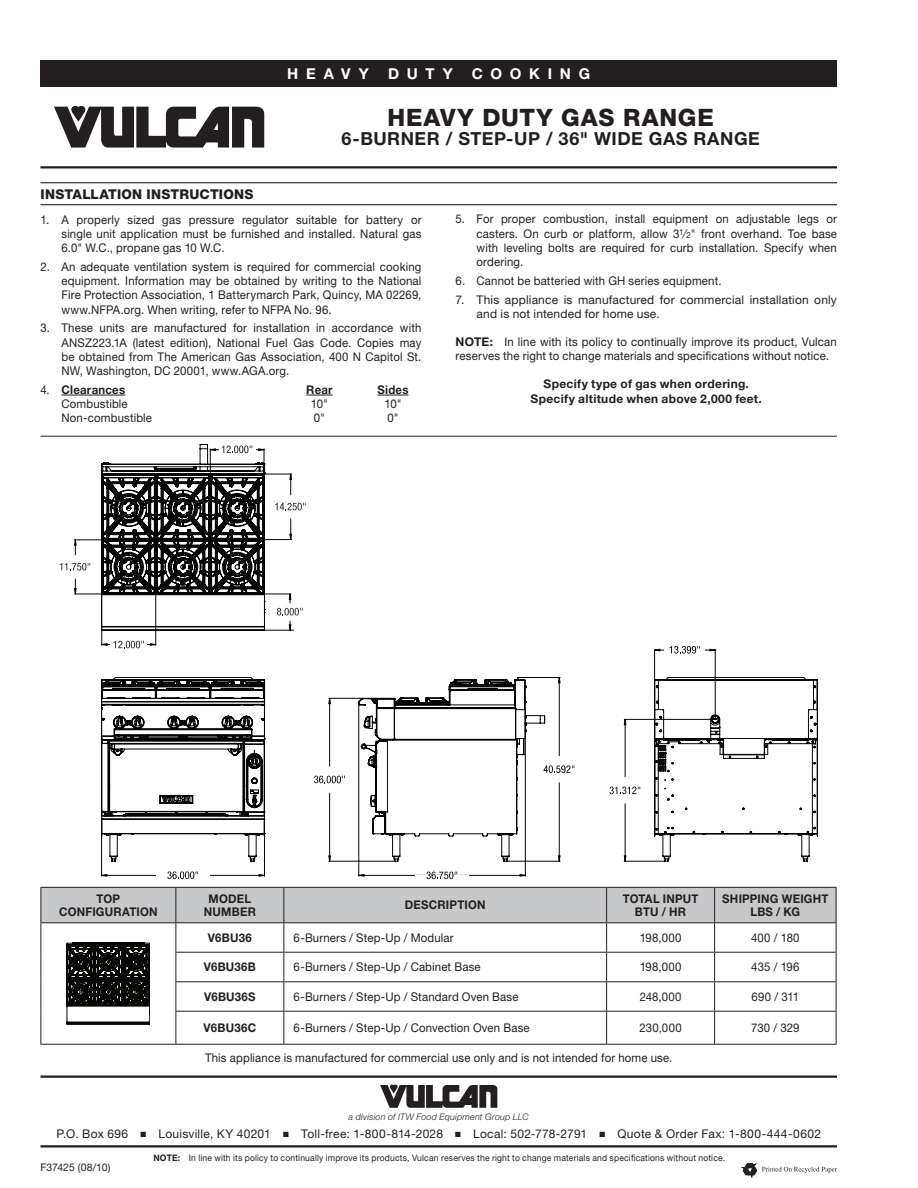
<style>
.page{position:relative;width:918px;height:1188px;background:#fff}
.page>*{position:absolute;margin:0;border:0;box-sizing:border-box;transform-origin:0 0}
.t1{font:800 24px "Helvetica Neue LT Std";letter-spacing:.035em;color:#231f20}
.t2{font:700 18px "Helvetica Neue LT Std";letter-spacing:.03em;color:#231f20}
.t3{font:700 15px "Helvetica Neue LT Std";letter-spacing:.51em;color:#fff}
.t4{font:800 13.5px "Helvetica Neue LT Std";letter-spacing:.015em;color:#231f20}
.t5{font:12px/14.2px "Helvetica Neue LT Std";letter-spacing:.015em;color:#231f20;text-align:justify;scale:.95 1}
.t6{font:12px/14.2px "Helvetica Neue LT Std";letter-spacing:.015em;color:#231f20}
.t7{font:700 12px/12.8px "Helvetica Neue LT Std";letter-spacing:.02em;color:#231f20;text-align:center;scale:.95 1}
.t8{font:700 12px/15px "Helvetica Neue LT Std";letter-spacing:.02em;color:#231f20;text-align:center}
.t9{font:10.5px "Helvetica Neue LT Std";letter-spacing:-.005em;color:#231f20}
.t10{font:9px "Helvetica Neue LT Std";letter-spacing:.02em;color:#231f20;scale:.95 1}
.t11{font:italic 300 9px "Helvetica Neue LT Std";letter-spacing:.02em;color:#231f20}
.s1{font-weight:400}
.s2{font-size:8.4px}
.s3{font-weight:700}
</style>
<div class="page">
<hr style="left:40px;top:1076px;width:797px;height:2px;background:#231f20">
<svg style="left:380px;top:1085px;width:117px;height:23px"></svg>
<hr style="left:40px;top:1145px;width:797px;height:3px;background:#231f20">
<div style="left:40px;top:60px;width:797px;height:27px;background:#231f20"></div>
<svg style="left:54px;top:106px;width:210px;height:42px"></svg>
<hr style="left:40px;top:166px;width:797px;height:2px;background:#231f20">
<svg style="left:742px;top:1163px;width:95px;height:15px"></svg>
<hr style="left:40px;top:182px;width:797px;height:1px;background:#231f20">
<hr style="left:40px;top:204px;width:797px;height:1px;background:#231f20">
<hr style="left:61px;top:395px;width:64px;height:1px;background:#231f20">
<svg style="left:306px;top:395px;width:27px;height:1px"></svg>
<hr style="left:377px;top:395px;width:32px;height:1px;background:#231f20">
<hr style="left:40px;top:436px;width:797px;height:1px;background:#231f20">
<hr style="left:40px;top:1011px;width:1px;height:33px;background:#231f20">
<hr style="left:176px;top:1012px;width:1px;height:32px;background:#231f20">
<hr style="left:284px;top:1012px;width:1px;height:32px;background:#231f20">
<hr style="left:606px;top:1012px;width:1px;height:32px;background:#231f20">
<hr style="left:714px;top:1012px;width:1px;height:32px;background:#231f20">
<hr style="left:836px;top:1012px;width:1px;height:32px;background:#231f20">
<hr style="left:40px;top:1044px;width:136px;height:1px;background:#231f20">
<hr style="left:176px;top:1044px;width:108px;height:1px;background:#231f20">
<hr style="left:284px;top:1044px;width:323px;height:1px;background:#231f20">
<hr style="left:607px;top:1044px;width:108px;height:1px;background:#231f20">
<hr style="left:715px;top:1044px;width:121px;height:1px;background:#231f20">
<svg style="left:40px;top:887px;width:797px;height:137px"></svg>
<svg style="left:60px;top:444px;width:246px;height:204px"></svg>
<hr style="left:101px;top:835px;width:1px;height:41px;background:#050504">
<hr style="left:264px;top:835px;width:1px;height:41px;background:#050504">
<svg style="left:101px;top:677px;width:164px;height:185px"></svg>
<svg style="left:314px;top:776px;width:14px;height:7px"></svg>
<svg style="left:328px;top:697px;width:198px;height:180px"></svg>
<hr style="left:329px;top:793px;width:1px;height:68px;background:#050504">
<hr style="left:329px;top:698px;width:1px;height:68px;background:#050504">
<hr style="left:329px;top:861px;width:65px;height:1px;background:#050504">
<hr style="left:329px;top:698px;width:33px;height:1px;background:#050504">
<hr style="left:359px;top:875px;width:166px;height:1px;background:#050504">
<hr style="left:359px;top:705px;width:1px;height:171px;background:#050504">
<hr style="left:525px;top:739px;width:1px;height:137px;background:#050504">
<svg style="left:358px;top:677px;width:217px;height:185px"></svg>
<svg style="left:101px;top:871px;width:164px;height:8px"></svg>
<hr style="left:415px;top:875px;width:54px;height:1px;background:#fff">
<svg style="left:426px;top:872px;width:31px;height:7px"></svg>
<svg style="left:610px;top:646px;width:208px;height:216px"></svg>
<p class="t3" style="left:287px;top:64px;width:83px">HEAVY</p>
<p class="t3" style="left:388px;top:64px;width:66px">DUTY</p>
<p class="t3" style="left:472px;top:64px;width:120px">COOKING</p>
<h1 class="t1" style="left:388px;top:103px;width:328px">HEAVY DUTY GAS RANGE</h1>
<h2 class="t2" style="left:341px;top:128px;width:420px">6-BURNER / STEP-UP / 36" WIDE GAS RANGE</h2>
<p class="t4" style="left:40px;top:186px;width:214px">INSTALLATION INSTRUCTIONS</p>
<p class="t5" style="left:61px;top:212px;width:380px;text-indent:-21px">1. A properly sized gas pressure regulator suitable for battery or single unit application must be furnished and installed. Natural gas 6.0" W.C., propane gas 10 W.C.</p>
<p class="t5" style="left:61px;top:259px;width:380px;text-indent:-21px">2. An adequate ventilation system is required for commercial cooking equipment. Information may be obtained by writing to the National Fire Protection Association, 1 Batterymarch Park, Quincy, MA 02269, www.NFPA.org. When writing, refer to NFPA No. 96.</p>
<p class="t5" style="left:61px;top:321px;width:380px;text-indent:-21px">3. These units are manufactured for installation in accordance with ANSZ223.1A (latest edition), National Fuel Gas Code. Copies may be obtained from The American Gas Association, 400 N Capitol St.<br>NW, Washington, DC 20001, www.AGA.org.</p>
<p class="t7" style="left:40px;top:383px;width:91px"><span class="s1">4.</span> Clearances</p>
<p class="t7" style="left:306px;top:383px;width:29px">Rear</p>
<p class="t7" style="left:377px;top:383px;width:34px">Sides</p>
<p class="t5" style="left:61px;top:396px;width:71px">Combustible</p>
<p class="t5" style="left:311px;top:396px;width:20px">10"</p>
<p class="t5" style="left:384px;top:396px;width:20px">10"</p>
<p class="t5" style="left:61px;top:411px;width:97px">Non-combustible</p>
<p class="t5" style="left:314px;top:411px;width:13px">0"</p>
<p class="t5" style="left:387px;top:411px;width:13px">0"</p>
<p class="t5" style="left:477px;top:212px;width:381px;text-indent:-21px">5. For proper combustion, install equipment on adjustable legs or casters. On curb or platform, allow 3<sup>1</sup>⁄<span class="s2">2</span>" front overhand. Toe base with leveling bolts are required for curb installation. Specify when ordering.</p>
<p class="t5" style="left:456px;top:273px;width:281px">6. Cannot be batteried with GH series equipment.</p>
<p class="t6" style="left:477px;top:292px;width:362px;text-indent:-21px">7. This appliance is manufactured for commercial installation only and is not intended for home use.</p>
<p class="t5" style="left:456px;top:334px;width:403px"><span class="s3">NOTE:</span> In line with its policy to continually improve its product, Vulcan reserves the right to change materials and specifications without notice.</p>
<p class="t8" style="left:531px;top:376px;width:233px">Specify type of gas when ordering.<br>Specify altitude when above 2,000 feet.</p>
<p class="t7" style="left:59px;top:892px;width:105px">TOP<br>CONFIGURATION</p>
<p class="t7" style="left:204px;top:892px;width:56px">MODEL<br>NUMBER</p>
<p class="t7" style="left:405px;top:898px;width:86px">DESCRIPTION</p>
<p class="t7" style="left:623px;top:892px;width:81px">TOTAL INPUT<br>BTU / HR</p>
<p class="t7" style="left:722px;top:892px;width:113px">SHIPPING WEIGHT<br>LBS / KG</p>
<p class="t7" style="left:208px;top:931px;width:48px">V6BU36</p>
<p class="t5" style="left:294px;top:930px;width:170px">6-Burners / Step-Up / Modular</p>
<p class="t5" style="left:640px;top:930px;width:45px">198,000</p>
<p class="t5" style="left:751px;top:930px;width:52px">400 / 180</p>
<p class="t7" style="left:204px;top:960px;width:57px">V6BU36B</p>
<p class="t5" style="left:294px;top:960px;width:198px">6-Burners / Step-Up / Cabinet Base</p>
<p class="t5" style="left:640px;top:960px;width:45px">198,000</p>
<p class="t5" style="left:751px;top:960px;width:52px">435 / 196</p>
<p class="t7" style="left:204px;top:990px;width:56px">V6BU36S</p>
<p class="t5" style="left:294px;top:989px;width:238px">6-Burners / Step-Up / Standard Oven Base</p>
<p class="t5" style="left:640px;top:989px;width:46px">248,000</p>
<p class="t5" style="left:752px;top:989px;width:51px">690 / 311</p>
<p class="t7" style="left:204px;top:1021px;width:57px">V6BU36C</p>
<p class="t5" style="left:294px;top:1020px;width:250px">6-Burners / Step-Up / Convection Oven Base</p>
<p class="t5" style="left:640px;top:1020px;width:46px">230,000</p>
<p class="t5" style="left:751px;top:1020px;width:52px">730 / 329</p>
<p class="t5" style="left:205px;top:1050px;width:493px">This appliance is manufactured for commercial use only and is not intended for home use.</p>
<p class="t11" style="left:349px;top:1111px;width:182px">a division of ITW Food Equipment Group LLC</p>
<p class="t6" style="left:56px;top:1127px;width:766px">P.O. Box 696 ■ Louisville, KY 40201 ■ Toll-free: 1-800-814-2028 ■ Local: 502-778-2791 ■ Quote &amp; Order Fax: 1-800-444-0602</p>
<p class="t9" style="left:40px;top:1161px;width:72px">F37425 (08/10)</p>
<p class="t10" style="left:153px;top:1152px;width:604px"><span class="s3">NOTE:</span> In line with its policy to continually improve its products, Vulcan reserves the right to change materials and specifications without notice.</p>
</div>
